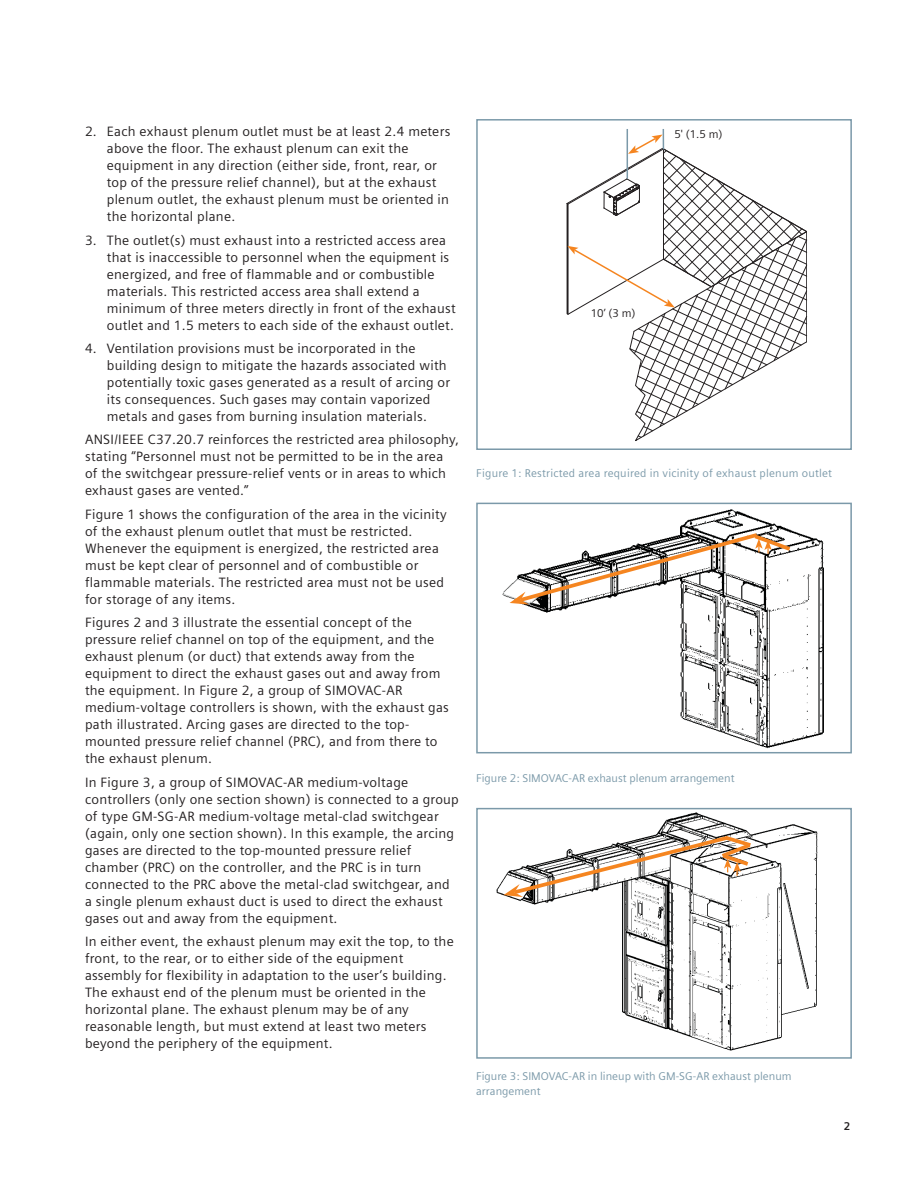
<style>
.page{position:relative;width:918px;height:1188px;background:#fff}
.page>*{position:absolute;margin:0;border:0;box-sizing:border-box;transform-origin:0 0}
.t1{font:13.5px/17px "Siemens Sans";letter-spacing:.02em;color:#231f20}
.t2{font:11.25px/14.9px "Siemens Sans";color:#7b99a9}
.t3{font:11.25px "Siemens Sans";letter-spacing:.02em;color:#7b99a9}
.t4{font:11.25px "Siemens Sans";color:#231f20}
.t5{font:700 11.25px "Siemens Sans";color:#231f20}
</style>
<div class="page">
<img style="left:494px;top:807px;width:332px;height:244px">
<div style="left:476px;top:808px;width:376px;height:251px;border:2px solid #7b99a9"></div>
<div style="left:476px;top:119px;width:376px;height:331px;border:2px solid #7b99a9"></div>
<svg style="left:567px;top:129px;width:240px;height:312px"></svg>
<img style="left:498px;top:509px;width:337px;height:245px">
<svg style="left:510px;top:530px;width:284px;height:75px"></svg>
<div style="left:476px;top:503px;width:376px;height:250px;border:2px solid #7b99a9"></div>
<svg style="left:503px;top:833px;width:252px;height:64px"></svg>
<p class="t1" style="left:107px;top:123px;width:345px;text-indent:-22px">2. Each exhaust plenum outlet must be at least 2.4 meters above the floor. The exhaust plenum can exit the equipment in any direction (either side, front, rear, or top of the pressure relief channel), but at the exhaust plenum outlet, the exhaust plenum must be oriented in the horizontal plane.</p>
<p class="t1" style="left:107px;top:231px;width:350px;text-indent:-22px">3. The outlet(s) must exhaust into a restricted access area that is inaccessible to personnel when the equipment is energized, and free of flammable and or combustible materials. This restricted access area shall extend a minimum of three meters directly in front of the exhaust outlet and 1.5 meters to each side of the exhaust outlet.</p>
<p class="t1" style="left:107px;top:340px;width:345px;text-indent:-22px">4. Ventilation provisions must be incorporated in the building design to mitigate the hazards associated with potentially toxic gases generated as a result of arcing or its consequences. Such gases may contain vaporized metals and gases from burning insulation materials.</p>
<p class="t1" style="left:85px;top:431px;width:376px">ANSI/IEEE C37.20.7 reinforces the restricted area philosophy, stating “Personnel must not be permitted to be in the area<br>of the switchgear pressure-relief vents or in areas to which exhaust gases are vented.”</p>
<p class="t1" style="left:85px;top:506px;width:363px">Figure 1 shows the configuration of the area in the vicinity of the exhaust plenum outlet that must be restricted.<br>Whenever the equipment is energized, the restricted area must be kept clear of personnel and of combustible or flammable materials. The restricted area must not be used for storage of any items.</p>
<p class="t1" style="left:85px;top:614px;width:365px">Figures 2 and 3 illustrate the essential concept of the pressure relief channel on top of the equipment, and the exhaust plenum (or duct) that extends away from the equipment to direct the exhaust gases out and away from the equipment. In Figure 2, a group of SIMOVAC-AR medium-voltage controllers is shown, with the exhaust gas path illustrated. Arcing gases are directed to the top&shy;mounted pressure relief channel (PRC), and from there to the exhaust plenum.</p>
<p class="t1" style="left:85px;top:774px;width:375px">In Figure 3, a group of SIMOVAC-AR medium-voltage controllers (only one section shown) is connected to a group of type GM-SG-AR medium-voltage metal-clad switchgear (again, only one section shown). In this example, the arcing gases are directed to the top-mounted pressure relief chamber (PRC) on the controller, and the PRC is in turn connected to the PRC above the metal-clad switchgear, and a single plenum exhaust duct is used to direct the exhaust gases out and away from the equipment.</p>
<p class="t1" style="left:85px;top:933px;width:370px">In either event, the exhaust plenum may exit the top, to the front, to the rear, or to either side of the equipment assembly for flexibility in adaptation to the user’s building.<br>The exhaust end of the plenum must be oriented in the horizontal plane. The exhaust plenum may be of any reasonable length, but must extend at least two meters beyond the periphery of the equipment.</p>
<p class="t4" style="left:674px;top:127px;width:50px">5' (1.5 m)</p>
<p class="t4" style="left:591px;top:307px;width:46px">10’ (3 m)</p>
<p class="t3" style="left:476px;top:466px;width:357px">Figure 1: Restricted area required in vicinity of exhaust plenum outlet</p>
<p class="t2" style="left:476px;top:770px;width:260px">Figure 2: SIMOVAC-AR exhaust plenum arrangement</p>
<p class="t2" style="left:476px;top:1069px;width:317px">Figure 3: SIMOVAC-AR in lineup with GM-SG-AR exhaust plenum arrangement</p>
<p class="t5" style="left:844px;top:1120px;width:8px">2</p>
</div>
